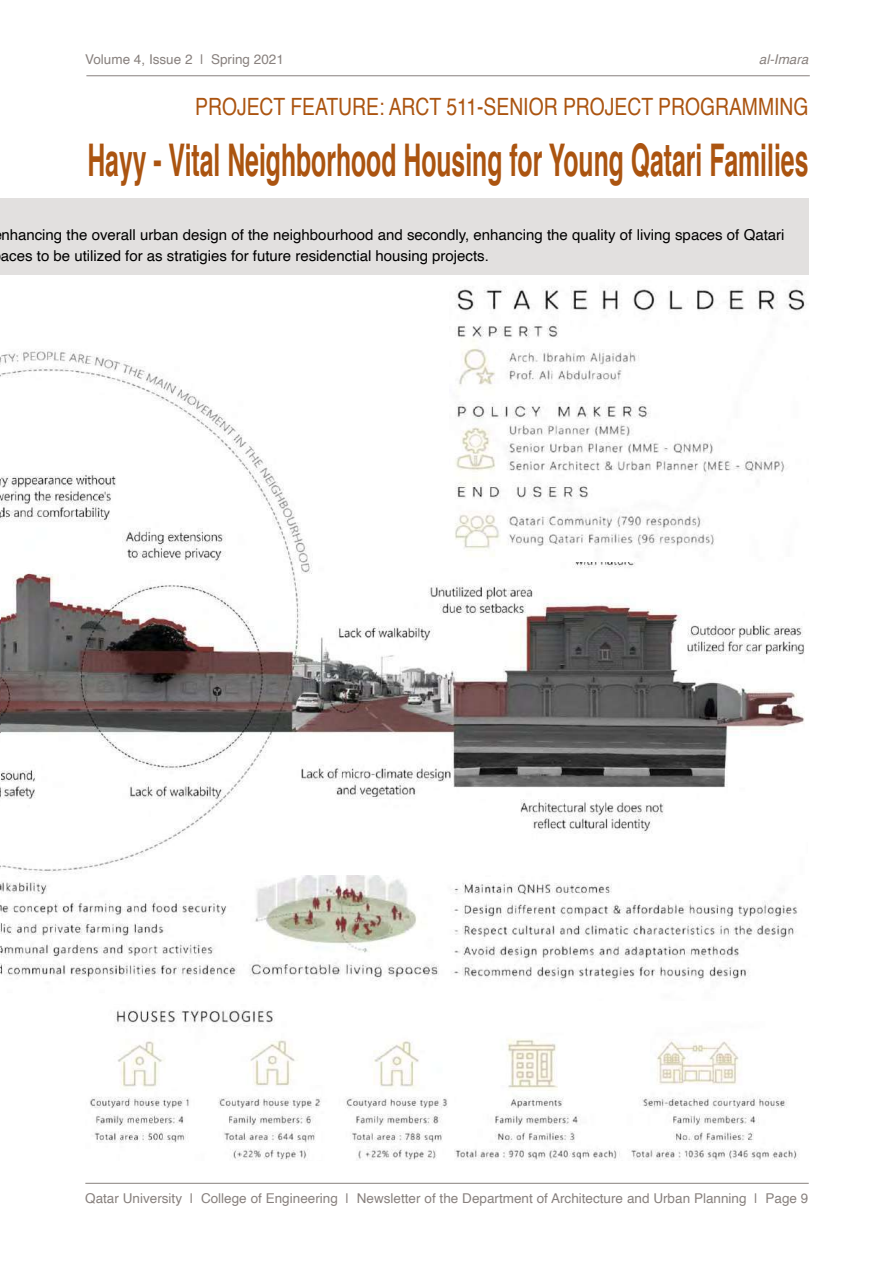
<style>
.page{position:relative;width:892px;height:1262px;background:#fff}
.page>*{position:absolute;margin:0;border:0;box-sizing:border-box;transform-origin:0 0}
.t1{font:700 45px "Helvetica";color:#ab5410;scale:.55 1}
.t2{font:23.85px "Helvetica";color:#ab5410;scale:.81 1}
.t3{font:15px/21px "Helvetica";color:#000}
.t4{font:13.5px "Helvetica";color:#88817e}
.t5{font:italic 13.5px "Helvetica";color:#88817e}
</style>
<div class="page">
<img style="left:0;top:349px;width:804px;height:463px">
<img style="left:0;top:812px;width:798px;height:169px">
<hr style="left:86px;top:75px;width:723px;height:1px;background:#88817e">
<hr style="left:85px;top:1182px;width:723px;height:1px;background:#88817e">
<div style="left:0;top:198px;width:808px;height:77px;background:#e2e0df"></div>
<img style="left:449px;top:286px;width:358px;height:275px">
<img style="left:90px;top:1010px;width:708px;height:150px">
<p class="t4" style="left:85px;top:49px;width:200px">Volume 4, Issue 2 | Spring 2021</p>
<p class="t5" style="left:758px;top:48px;width:51px">al-Imara</p>
<h2 class="t2" style="left:195px;top:88px;width:758px">PROJECT FEATURE: ARCT 511-SENIOR PROJECT PROGRAMMING</h2>
<h1 class="t1" style="left:87px;top:124px;width:1312px">Hayy - Vital Neighborhood Housing for Young Qatari Families</h1>
<p class="t3" style="left:1px;top:225px;width:785px">nhancing the overall urban design of the neighbourhood and secondly, enhancing the quality of living spaces of Qatari aces to be utilized for as stratigies for future residenctial housing projects.</p>
<p class="t4" style="left:85px;top:1187px;width:724px">Qatar University | College of Engineering | Newsletter of the Department of Architecture and Urban Planning | Page 9</p>
</div>
